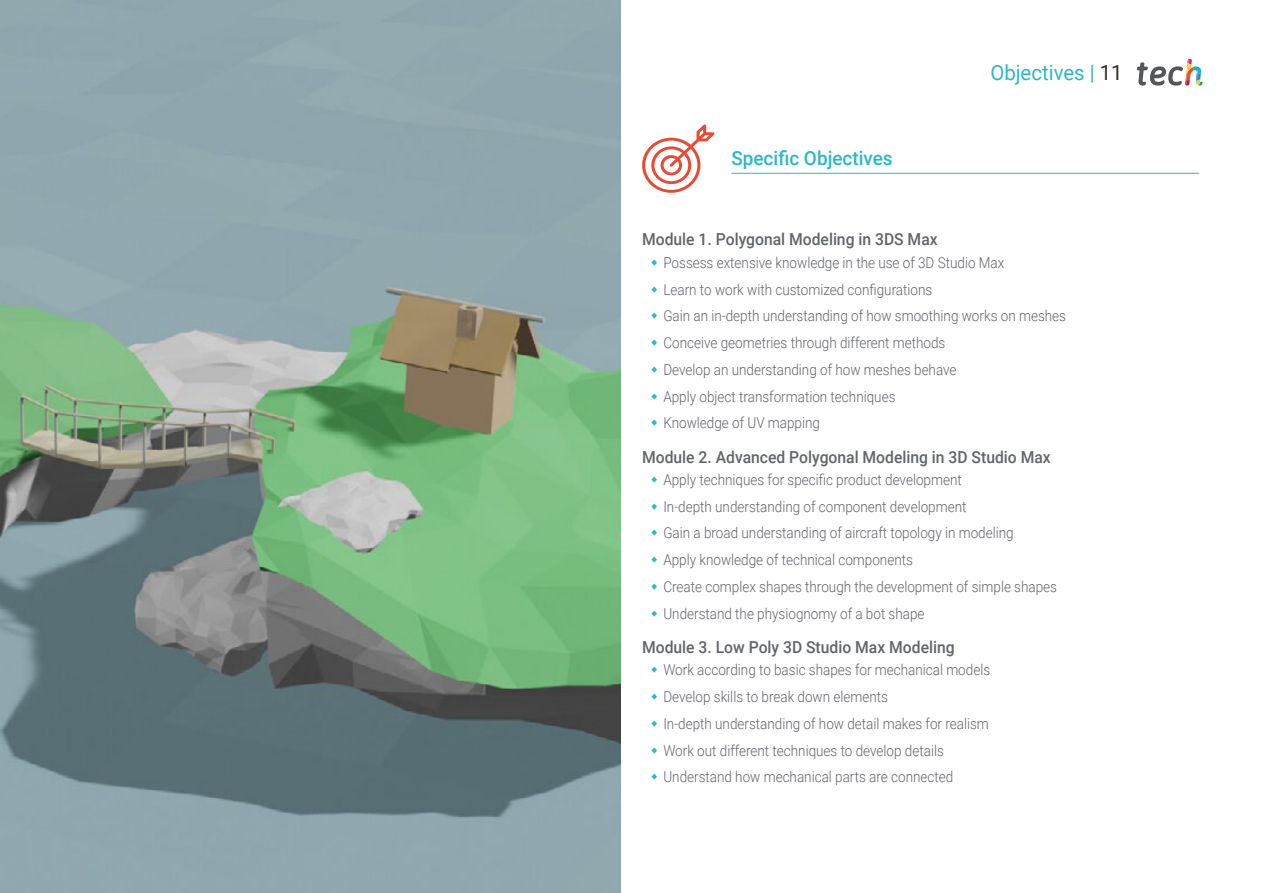
<style>
.page{position:relative;width:1263px;height:893px;background:#fff}
.page>*{position:absolute;margin:0;border:0;box-sizing:border-box;transform-origin:0 0}
.t1{font:21px "Roboto";color:#2db8c5}
.t2{font:500 19.5px "Roboto";color:#2db8c5}
.t3{font:500 16.5px "Roboto";color:#61646a;scale:.95 1}
.t4{font:300 15px/26.7px "Roboto";color:#61646a;scale:.9 1}
.s1{color:#312e20}
</style>
<div class="page">
<hr style="left:731px;top:173px;width:468px;height:1px;background:#2db8c5">
<svg style="left:642px;top:124px;width:72px;height:69px"></svg>
<img style="left:0;top:0;width:621px;height:893px">
<svg style="left:1137px;top:59px;width:65px;height:27px"></svg>
<h2 class="t2" style="left:731px;top:144px;width:163px">Specific Objectives</h2>
<h1 class="t1" style="left:990px;top:57px;width:134px">Objectives | <span class="s1">11</span></h1>
<p class="t3" style="left:642px;top:228px;width:313px">Module 1. Polygonal Modeling in 3DS Max</p>
<p class="t4" style="left:663px;top:249px;width:449px">Possess extensive knowledge in the use of 3D Studio Max<br>Learn to work with customized configurations<br>Gain an in-depth understanding of how smoothing works on meshes Conceive geometries through different methods<br>Develop an understanding of how meshes behave<br>Apply object transformation techniques<br>Knowledge of UV mapping</p>
<p class="t3" style="left:642px;top:445px;width:432px">Module 2. Advanced Polygonal Modeling in 3D Studio Max</p>
<p class="t4" style="left:663px;top:466px;width:439px">Apply techniques for specific product development<br>In-depth understanding of component development<br>Gain a broad understanding of aircraft topology in modeling<br>Apply knowledge of technical components<br>Create complex shapes through the development of simple shapes Understand the physiognomy of a bot shape</p>
<p class="t3" style="left:642px;top:636px;width:331px">Module 3. Low Poly 3D Studio Max Modeling</p>
<p class="t4" style="left:663px;top:656px;width:365px">Work according to basic shapes for mechanical models Develop skills to break down elements<br>In-depth understanding of how detail makes for realism Work out different techniques to develop details Understand how mechanical parts are connected</p>
</div>
